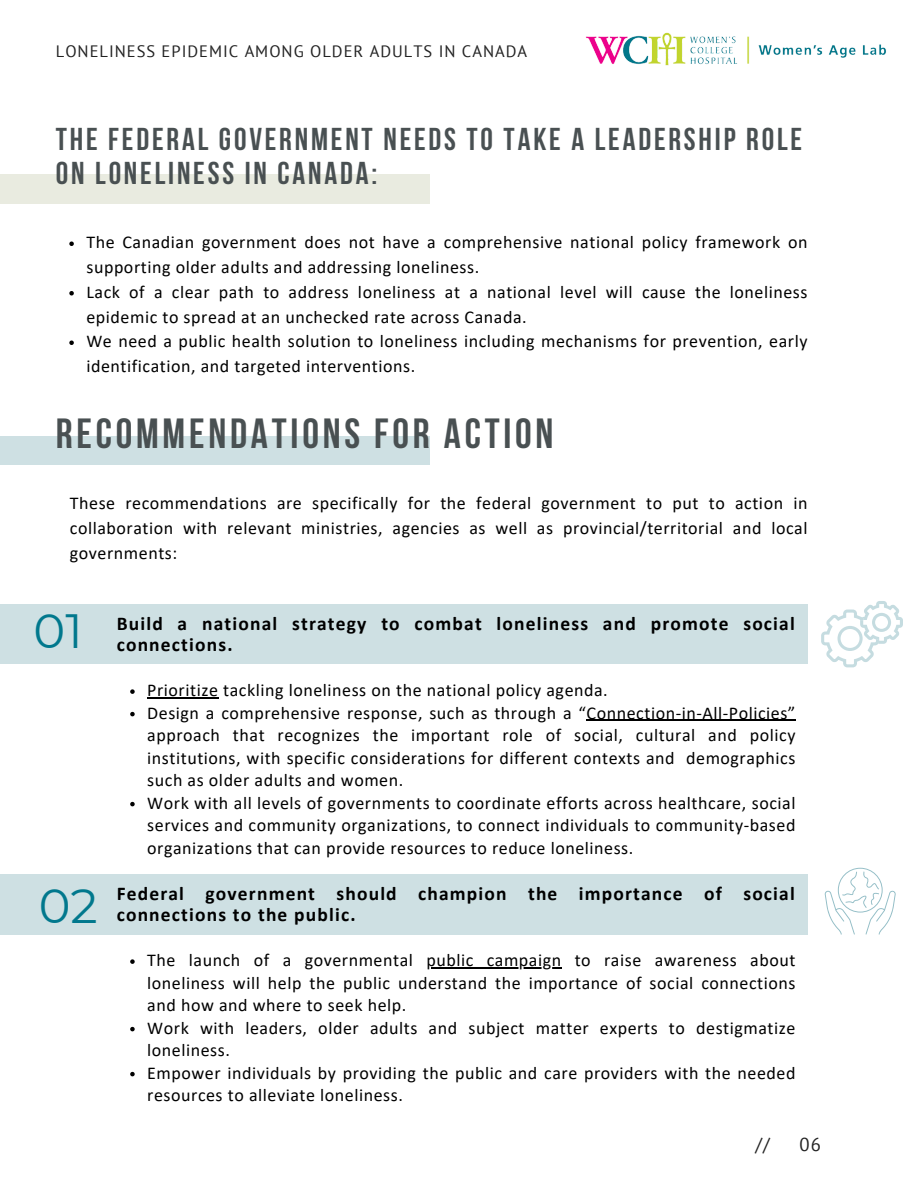
<style>
.page{position:relative;width:918px;height:1188px;background:#fff}
.page>*{position:absolute;margin:0;border:0;box-sizing:border-box;transform-origin:0 0}
.t1{font:48px "Montserrat";color:#01788d}
.t2{font:700 42px "Bebas Neue";letter-spacing:.09em;color:#495052}
.t3{font:700 31.5px/33.8px "Bebas Neue";letter-spacing:.09em;color:#495052}
.t4{font:700 19.5px/21.3px "Calibri";letter-spacing:.06em;color:#000}
.t5{font:18.6px "PT Sans";color:#222}
.t6{font:18px/22.5px "Calibri";letter-spacing:.03em;color:#000}
.t7{font:16.5px "PT Sans";letter-spacing:.06em;color:#222}
</style>
<div class="page">
<div style="left:0;top:175px;width:430px;height:28px;background:#e9ebe0"></div>
<div style="left:0;top:604px;width:808px;height:60px;background:#cee0e3"></div>
<div style="left:0;top:875px;width:808px;height:59px;background:#cee0e3"></div>
<div style="left:0;top:436px;width:430px;height:28px;background:#cee0e3"></div>
<img style="left:586px;top:32px;width:300px;height:34px">
<svg style="left:825px;top:868px;width:70px;height:66px"></svg>
<svg style="left:821px;top:601px;width:82px;height:66px"></svg>
<svg style="left:69px;top:242px;width:5px;height:4px"></svg>
<svg style="left:69px;top:291px;width:5px;height:5px"></svg>
<svg style="left:69px;top:341px;width:5px;height:4px"></svg>
<svg style="left:130px;top:689px;width:5px;height:5px"></svg>
<hr style="left:147px;top:697px;width:72px;height:1px;background:#000">
<svg style="left:130px;top:712px;width:5px;height:4px"></svg>
<hr style="left:587px;top:720px;width:209px;height:1px;background:#000">
<svg style="left:130px;top:802px;width:5px;height:4px"></svg>
<svg style="left:130px;top:959px;width:5px;height:5px"></svg>
<hr style="left:426px;top:967px;width:136px;height:1px;background:#000">
<svg style="left:130px;top:1027px;width:5px;height:4px"></svg>
<svg style="left:130px;top:1072px;width:5px;height:4px"></svg>
<p class="t7" style="left:56px;top:40px;width:473px">LONELINESS EPIDEMIC AMONG OLDER ADULTS IN CANADA</p>
<h3 class="t3" style="left:56px;top:125px;width:748px">THE FEDERAL GOVERNMENT NEEDS TO TAKE A LEADERSHIP ROLE<br>ON LONELINESS IN CANADA:</h3>
<p class="t6" style="left:86px;top:231px;width:723px;line-height:24.8px">The Canadian government does not have a comprehensive national policy framework on supporting older adults and addressing loneliness.<br>Lack of a clear path to address loneliness at a national level will cause the loneliness epidemic to spread at an unchecked rate across Canada.<br>We need a public health solution to loneliness including mechanisms for prevention, early identification, and targeted interventions.</p>
<h2 class="t2" style="left:56px;top:417px;width:499px">RECOMMENDATIONS FOR ACTION</h2>
<p class="t6" style="left:70px;top:493px;width:739px;line-height:24.8px;text-align:justify">These recommendations are specifically for the federal government to put to action in collaboration with relevant ministries, agencies as well as provincial/territorial and local governments:</p>
<h1 class="t1" style="left:34px;top:602px;width:51px">01</h1>
<h1 class="t1" style="left:39px;top:876px;width:61px">02</h1>
<p class="t4" style="left:117px;top:614px;width:680px">Build a national strategy to combat loneliness and promote social connections.</p>
<p class="t6" style="left:147px;top:680px;width:650px">Prioritize tackling loneliness on the national policy agenda.<br>Design a comprehensive response, such as through a “Connection-in-All-Policies” approach that recognizes the important role of social, cultural and policy institutions, with specific considerations for different contexts and demographics such as older adults and women.<br>Work with all levels of governments to coordinate efforts across healthcare, social services and community organizations, to connect individuals to community-based organizations that can provide resources to reduce loneliness.</p>
<p class="t4" style="left:117px;top:884px;width:680px">Federal government should champion the importance of social connections to the public.</p>
<p class="t6" style="left:147px;top:950px;width:650px">The launch of a governmental public campaign to raise awareness about loneliness will help the public understand the importance of social connections and how and where to seek help.<br>Work with leaders, older adults and subject matter experts to destigmatize loneliness.<br>Empower individuals by providing the public and care providers with the needed resources to alleviate loneliness.</p>
<p class="t5" style="left:756px;top:1132px;width:16px">//</p>
<p class="t5" style="left:800px;top:1132px;width:23px">06</p>
</div>
